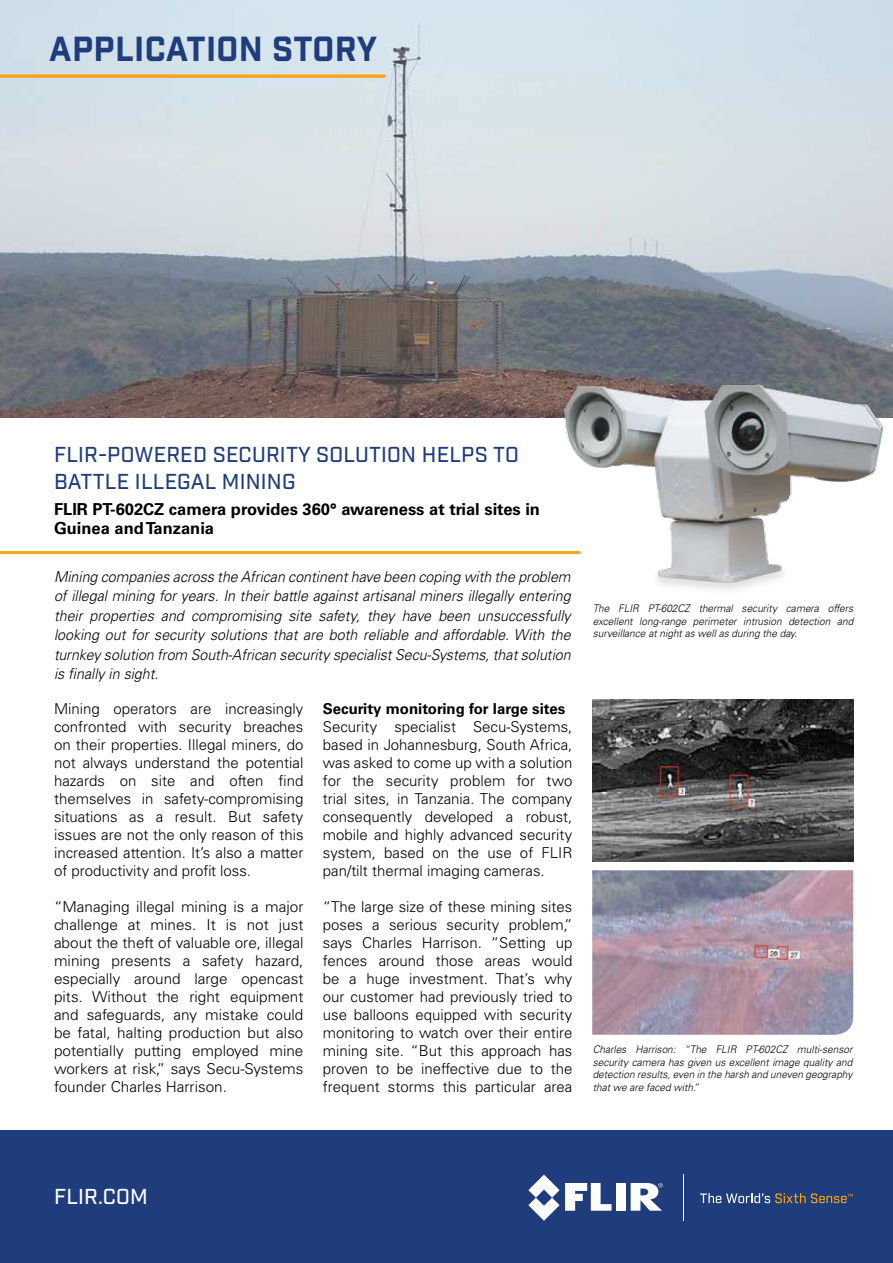
<style>
.page{position:relative;width:893px;height:1263px;background:#fff}
.page>*{position:absolute;margin:0;border:0;box-sizing:border-box;transform-origin:0 0}
.t1{font:700 33.75px "Industry";letter-spacing:.01em;color:#1f3d7c}
.t2{font:500 21px/27px "Industry";letter-spacing:.01em;color:#1f3d7c}
.t3{font:500 21px "Industry";letter-spacing:.01em;color:#fff}
.t4{font:700 16.5px/19.8px "Univers LT Std";color:#000}
.t5{font:300 15px/18px "Univers LT Std";color:#000;text-align:justify}
.t6{font:italic 300 15px/19.5px "Univers LT Std";color:#000;text-align:justify;scale:.95 1}
.t7{font:700 15px "Univers LT Std";color:#000}
.t8{font:italic 300 10.5px/12.6px "Univers LT Std";color:#000;text-align:justify;scale:.96 1}
</style>
<div class="page">
<img style="left:0;top:0;width:893px;height:417px">
<div style="left:0;top:1130px;width:893px;height:133px;background:#1f3d7c"></div>
<div style="left:616px;top:1183px;width:10px;height:28px;background:#fff"></div>
<svg style="left:528px;top:1174px;width:83px;height:47px"></svg>
<svg style="left:631px;top:1183px;width:32px;height:28px"></svg>
<svg style="left:700px;top:1193px;width:153px;height:10px"></svg>
<hr style="left:683px;top:1174px;width:1px;height:47px;background:#fff">
<hr style="left:0;top:551px;width:580px;height:3px;background:#faa21b">
<svg style="left:0;top:74px;width:385px;height:4px;background:#f3ab3a"></svg>
<img style="left:592px;top:699px;width:261px;height:163px">
<img style="left:592px;top:870px;width:261px;height:165px">
<img style="left:544px;top:364px;width:349px;height:226px">
<h1 class="t1" style="left:49px;top:29px;width:329px">APPLICATION STORY</h1>
<h2 class="t2" style="left:54px;top:442px;width:466px">FLIR-POWERED SECURITY SOLUTION HELPS TO<br>BATTLE ILLEGAL MINING</h2>
<p class="t4" style="left:54px;top:499px;width:488px">FLIR PT-602CZ camera provides 360° awareness at trial sites in<br>Guinea and Tanzania</p>
<p class="t6" style="left:54px;top:567px;width:545px">Mining companies across the African continent have been coping with the problem of illegal mining for years. In their battle against artisanal miners illegally entering their properties and compromising site safety, they have been unsuccessfully looking out for security solutions that are both reliable and affordable. With the turnkey solution from South-African security specialist Secu-Systems, that solution is finally in sight.</p>
<p class="t5" style="left:54px;top:700px;width:251px">Mining operators are increasingly confronted with security breaches on their properties. Illegal miners, do not always understand the potential hazards on site and often find themselves in safety-compromising situations as a result. But safety issues are not the only reason of this increased attention. It’s also a matter of productivity and profit loss.</p>
<p class="t5" style="left:54px;top:898px;width:251px">“Managing illegal mining is a major challenge at mines. It is not just about the theft of valuable ore, illegal mining presents a safety hazard, especially around large opencast pits. Without the right equipment and safeguards, any mistake could be fatal, halting production but also potentially putting employed mine workers at risk,” says Secu-Systems founder Charles Harrison.</p>
<p class="t7" style="left:323px;top:700px;width:244px">Security monitoring for large sites</p>
<p class="t5" style="left:323px;top:718px;width:251px">Security specialist Secu-Systems, based in Johannesburg, South Africa, was asked to come up with a solution for the security problem for two trial sites, in Tanzania. The company consequently developed a robust, mobile and highly advanced security system, based on the use of FLIR pan/tilt thermal imaging cameras.</p>
<p class="t5" style="left:323px;top:898px;width:251px">“The large size of these mining sites poses a serious security problem,” says Charles Harrison. “Setting up fences around those areas would be a huge investment. That’s why our customer had previously tried to use balloons equipped with security monitoring to watch over their entire mining site. “But this approach has proven to be ineffective due to the frequent storms this particular area</p>
<p class="t8" style="left:593px;top:602px;width:273px">The FLIR PT-602CZ thermal security camera offers excellent long-range perimeter intrusion detection and surveillance at night as well as during the day.</p>
<p class="t8" style="left:593px;top:1043px;width:272px">Charles Harrison: “The FLIR PT-602CZ multi-sensor security camera has given us excellent image quality and detection results, even in the harsh and uneven geography that we are faced with.”</p>
<h2 class="t3" style="left:54px;top:1183px;width:95px">FLIR.COM</h2>
</div>
